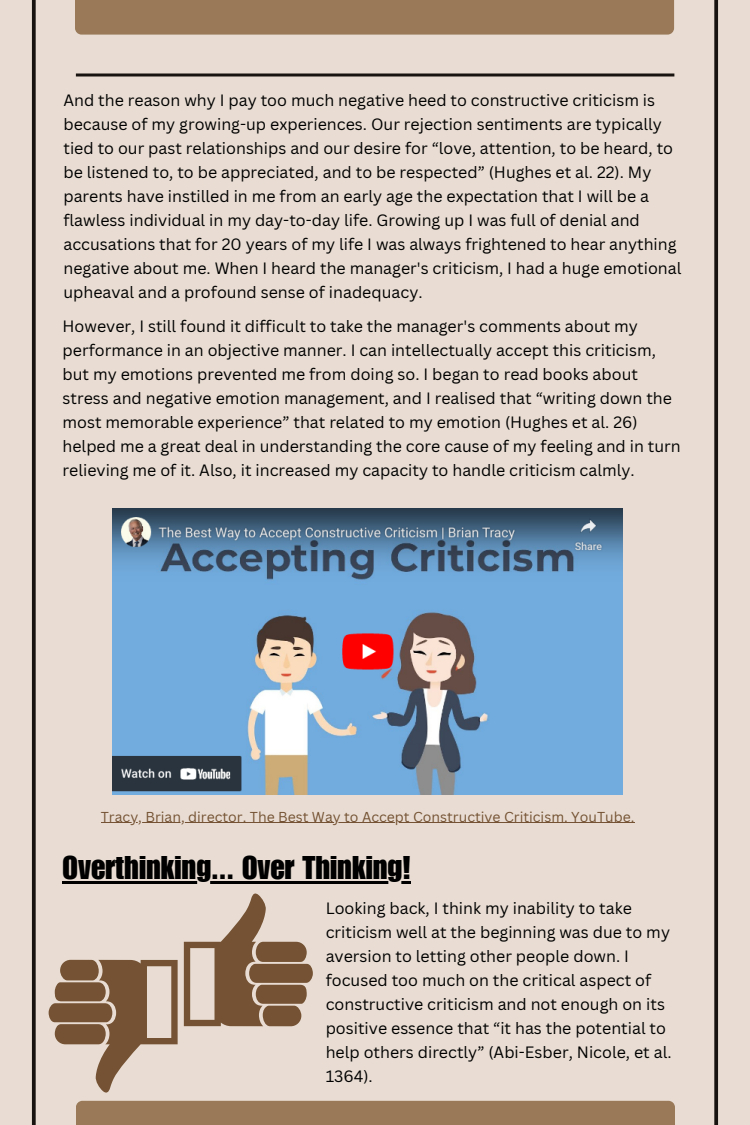
<style>
.page{position:relative;width:750px;height:1125px;background:#e9ddd3}
.page>*{position:absolute;margin:0;border:0;box-sizing:border-box;transform-origin:0 0}
.t1{font:32px "Impact LT Std";color:#000}
.t2{font:16px/24px "Canva Sans";color:#000}
.t3{font:14px "Canva Sans";color:#745233}
</style>
<div class="page">
<div style="left:75px;top:0;width:599px;height:34px;background:#997958"></div>
<svg style="left:714px;top:0;width:4px;height:1125px;background:#27221e"></svg>
<svg style="left:32px;top:0;width:4px;height:1125px;background:#28221f"></svg>
<div style="left:76px;top:1101px;width:599px;height:24px;background:#997958"></div>
<svg style="left:76px;top:73px;width:598px;height:4px;background:#4c4540"></svg>
<img style="left:113px;top:509px;width:509px;height:286px">
<svg style="left:49px;top:960px;width:129px;height:133px"></svg>
<svg style="left:184px;top:893px;width:129px;height:133px"></svg>
<hr style="left:101px;top:822px;width:534px;height:1px;background:#745233">
<hr style="left:63px;top:881px;width:348px;height:3px;background:#000">
<p class="t2" style="left:63px;top:88px;width:619px">And the reason why I pay too much negative heed to constructive criticism is because of my growing-up experiences. Our rejection sentiments are typically tied to our past relationships and our desire for “love, attention, to be heard, to be listened to, to be appreciated, and to be respected” (Hughes et al. 22). My parents have instilled in me from an early age the expectation that I will be a flawless individual in my day-to-day life. Growing up I was full of denial and accusations that for 20 years of my life I was always frightened to hear anything negative about me. When I heard the manager's criticism, I had a huge emotional upheaval and a profound sense of inadequacy.</p>
<p class="t2" style="left:63px;top:314px;width:620px">However, I still found it difficult to take the manager's comments about my performance in an objective manner. I can intellectually accept this criticism, but my emotions prevented me from doing so. I began to read books about stress and negative emotion management, and I realised that “writing down the most memorable experience” that related to my emotion (Hughes et al. 26) helped me a great deal in understanding the core cause of my feeling and in turn relieving me of it. Also, it increased my capacity to handle criticism calmly.</p>
<p class="t3" style="left:101px;top:807px;width:535px">Tracy, Brian, director. The Best Way to Accept Constructive Criticism. YouTube.</p>
<h1 class="t1" style="left:63px;top:856px;width:350px">Overthinking... Over Thinking!</h1>
<p class="t2" style="left:326px;top:896px;width:347px">Looking back, I think my inability to take criticism well at the beginning was due to my aversion to letting other people down. I focused too much on the critical aspect of constructive criticism and not enough on its positive essence that “it has the potential to help others directly” (Abi-Esber, Nicole, et al.<br>1364).</p>
</div>
